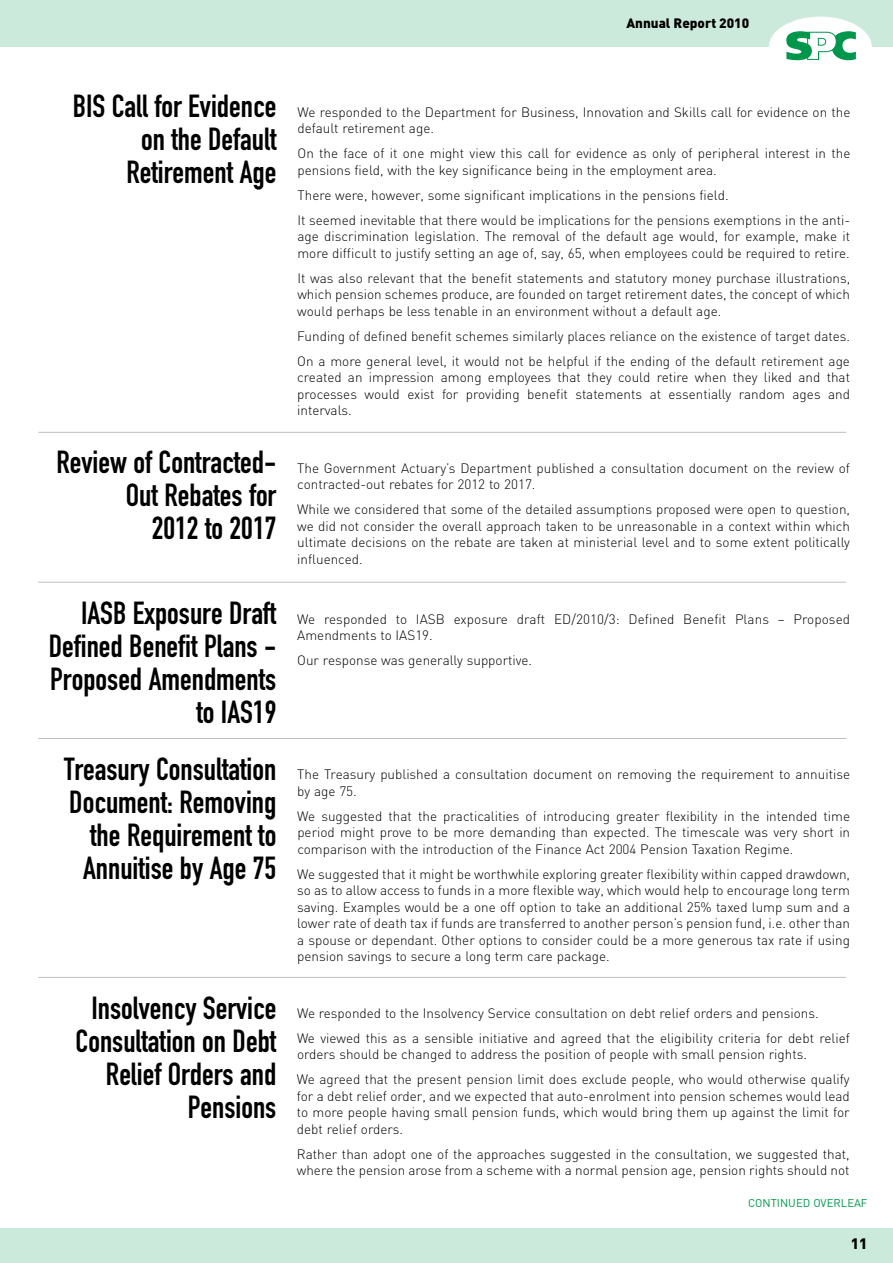
<style>
.page{position:relative;width:893px;height:1263px;background:#fff}
.page>*{position:absolute;margin:0;border:0;box-sizing:border-box;transform-origin:0 0}
.t1{font:31.5px/33px "DIN Engschrift";color:#000;text-align:right}
.t2{font:900 15px "DIN";color:#000}
.t3{font:300 13.5px/16.5px "DIN";color:#000}
.t4{font:900 13.5px "DIN";color:#000}
.t5{font:11.25px "DIN";color:#00964c}
</style>
<div class="page">
<div style="left:0;top:0;width:893px;height:47px;background:#cceadb"></div>
<div style="left:0;top:1229px;width:893px;height:34px;background:#cceadb"></div>
<hr style="left:38px;top:432px;width:808px;height:1px;background:#bcbec0">
<hr style="left:38px;top:582px;width:808px;height:1px;background:#bcbec0">
<hr style="left:38px;top:738px;width:808px;height:1px;background:#bcbec0">
<hr style="left:38px;top:977px;width:808px;height:1px;background:#bcbec0">
<div style="left:769px;top:17px;width:102px;height:59px;background:#fff;border-radius:50%"></div>
<div style="left:769px;top:17px;width:102px;height:60px;border:1px solid #fff;border-radius:50%"></div>
<svg style="left:786px;top:31px;width:70px;height:29px"></svg>
<p class="t4" style="left:626px;top:14px;width:124px">Annual Report 2010</p>
<h1 class="t1" style="left:73px;top:90px;width:205px">BIS Call for Evidence on the Default<br>Retirement Age</h1>
<h1 class="t1" style="left:56px;top:446px;width:221px">Review of Contracted-<br>Out Rebates for<br>2012 to 2017</h1>
<h1 class="t1" style="left:49px;top:597px;width:229px">IASB Exposure Draft<br>Defined Benefit Plans -<br>Proposed Amendments to IAS19</h1>
<h1 class="t1" style="left:64px;top:753px;width:214px">Treasury Consultation<br>Document: Removing the Requirement to<br>Annuitise by Age 75</h1>
<h1 class="t1" style="left:76px;top:991px;width:202px">Insolvency Service<br>Consultation on Debt<br>Relief Orders and<br>Pensions</h1>
<p class="t3" style="left:298px;top:103px;width:554px">We responded to the Department for Business, Innovation and Skills call for evidence on the default retirement age.</p>
<p class="t3" style="left:298px;top:145px;width:554px">On the face of it one might view this call for evidence as only of peripheral interest in the pensions field, with the key significance being in the employment area.</p>
<p class="t3" style="left:297px;top:182px;width:554px;line-height:25px">There were, however, some significant implications in the pensions field.<br>It seemed inevitable that there would be implications for the pensions exemptions in the anti-</p>
<p class="t3" style="left:297px;top:228px;width:554px">age discrimination legislation. The removal of the default age would, for example, make it more difficult to justify setting an age of, say, 65, when employees could be required to retire.</p>
<p class="t3" style="left:297px;top:269px;width:554px;text-align:justify">It was also relevant that the benefit statements and statutory money purchase illustrations, which pension schemes produce, are founded on target retirement dates, the concept of which would perhaps be less tenable in an environment without a default age.</p>
<p class="t3" style="left:297px;top:323px;width:554px;line-height:25px">Funding of defined benefit schemes similarly places reliance on the existence of target dates.<br>On a more general level, it would not be helpful if the ending of the default retirement age</p>
<p class="t3" style="left:297px;top:369px;width:554px;text-align:justify">created an impression among employees that they could retire when they liked and that processes would exist for providing benefit statements at essentially random ages and intervals.</p>
<p class="t3" style="left:297px;top:459px;width:554px">The Government Actuary’s Department published a consultation document on the review of contracted-out rebates for 2012 to 2017.</p>
<p class="t3" style="left:297px;top:501px;width:554px;text-align:justify">While we considered that some of the detailed assumptions proposed were open to question, we did not consider the overall approach taken to be unreasonable in a context within which ultimate decisions on the rebate are taken at ministerial level and to some extent politically influenced.</p>
<p class="t3" style="left:297px;top:610px;width:554px">We responded to IASB exposure draft ED/2010/3: Defined Benefit Plans – Proposed<br>Amendments to IAS19.</p>
<p class="t3" style="left:297px;top:652px;width:236px">Our response was generally supportive.</p>
<p class="t3" style="left:297px;top:766px;width:554px">The Treasury published a consultation document on removing the requirement to annuitise by age 75.</p>
<p class="t3" style="left:297px;top:807px;width:554px;text-align:justify">We suggested that the practicalities of introducing greater flexibility in the intended time period might prove to be more demanding than expected. The timescale was very short in comparison with the introduction of the Finance Act 2004 Pension Taxation Regime.</p>
<p class="t3" style="left:297px;top:865px;width:554px;text-align:justify">We suggested that it might be worthwhile exploring greater flexibility within capped drawdown, so as to allow access to funds in a more flexible way, which would help to encourage long term saving. Examples would be a one off option to take an additional 25% taxed lump sum and a lower rate of death tax if funds are transferred to another person’s pension fund, i.e. other than a spouse or dependant. Other options to consider could be a more generous tax rate if using pension savings to secure a long term care package.</p>
<p class="t3" style="left:297px;top:1000px;width:554px;line-height:25px">We responded to the Insolvency Service consultation on debt relief orders and pensions.<br>We viewed this as a sensible initiative and agreed that the eligibility criteria for debt relief</p>
<p class="t3" style="left:297px;top:1042px;width:554px;line-height:25px">orders should be changed to address the position of people with small pension rights.<br>We agreed that the present pension limit does exclude people, who would otherwise qualify</p>
<p class="t3" style="left:297px;top:1087px;width:554px;text-align:justify">for a debt relief order, and we expected that auto-enrolment into pension schemes would lead to more people having small pension funds, which would bring them up against the limit for debt relief orders.</p>
<p class="t3" style="left:297px;top:1145px;width:554px">Rather than adopt one of the approaches suggested in the consultation, we suggested that, where the pension arose from a scheme with a normal pension age, pension rights should not</p>
<p class="t5" style="left:748px;top:1195px;width:121px">CONTINUED OVERLEAF</p>
<p class="t2" style="left:851px;top:1233px;width:18px">11</p>
</div>
